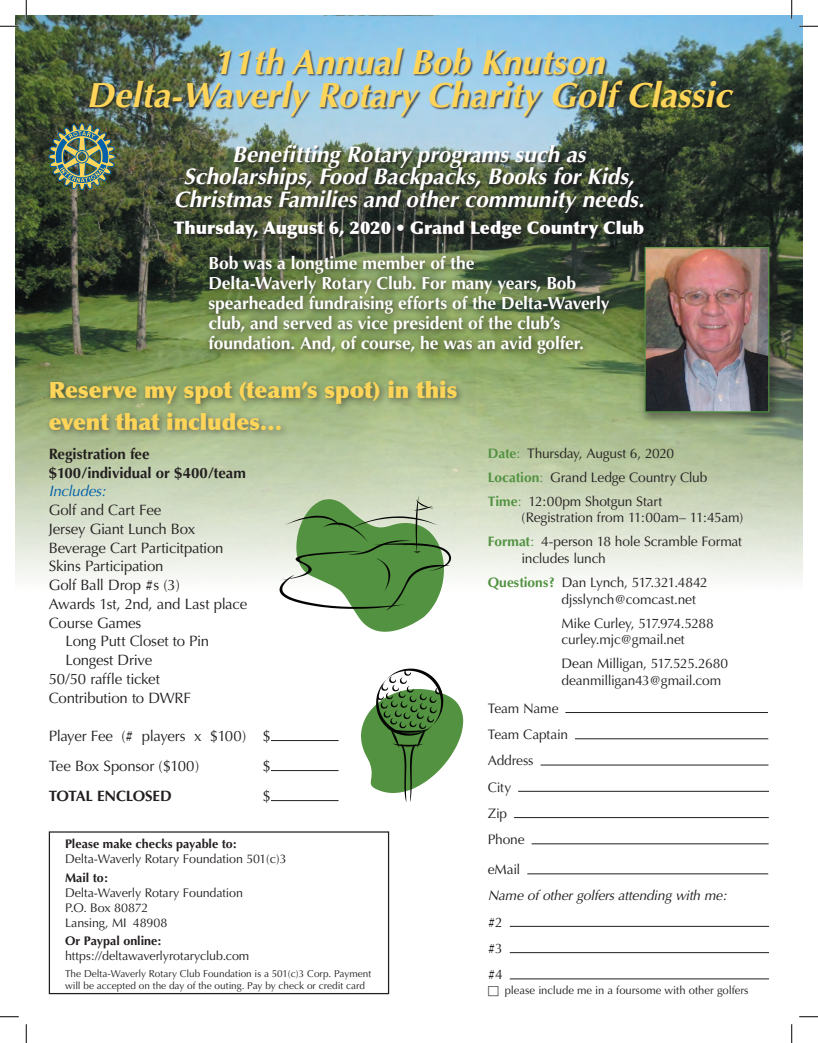
<style>
.page{position:relative;width:818px;height:1043px;background:#fff}
.page>*{position:absolute;margin:0;border:0;box-sizing:border-box;transform-origin:0 0}
.t1{font:italic 700 35px/32.5px "Optima";color:#fed559;text-align:center}
.t2{font:italic 700 22.5px/22.5px "Optima";color:#fff;text-align:center}
.t3{font:900 22.5px/31.2px "Optima";letter-spacing:-.005em;color:#fed559}
.t4{font:700 17.5px/20px "Optima";letter-spacing:-.005em;color:#fff}
.t5{font:900 17.5px "Optima";color:#fff}
.t6{font:15px/30px "Optima";letter-spacing:-.02em;color:#231f20}
.t7{font:700 15px/18.8px "Optima";letter-spacing:-.01em;color:#231f20}
.t8{font:italic 15px "Optima";letter-spacing:-.015em;color:#0161aa}
.t9{font:13.75px/26.2px "Optima";letter-spacing:-.015em;color:#231f20}
.t10{font:italic 13.75px "Optima";letter-spacing:-.015em;color:#231f20}
.t11{font:12.5px/15px "Optima";letter-spacing:-.01em;color:#231f20}
.t12{font:700 12.5px "Optima";color:#231f20}
.t13{font:11.25px "Optima";color:#231f20}
.t14{font:10px/12.5px "Optima";color:#231f20}
.s1{font-weight:700;color:#529241}
.s2{color:#529241}
.s3{font-family:"Universal Newswith Comm Pi"}
</style>
<div class="page">
<img style="left:15px;top:15px;width:787px;height:564px">
<div style="left:89px;top:48px;width:647px;height:71px;background:#231f20;opacity:.75"></div>
<svg style="left:49px;top:123px;width:66px;height:67px;background:#687b60"></svg>
<div style="left:175px;top:145px;width:471px;height:71px;background:#231f20;opacity:.75"></div>
<div style="left:204px;top:251px;width:412px;height:110px;background:#231f20;opacity:.88"></div>
<div style="left:637px;top:241px;width:145px;height:186px;background:#231f20;opacity:.49"></div>
<img style="left:646px;top:249px;width:121px;height:161px">
<div style="left:644px;top:247px;width:125px;height:165px;border:1px solid #529241"></div>
<div style="left:173px;top:221px;width:473px;height:21px;background:#231f20;opacity:.75"></div>
<div style="left:45px;top:376px;width:420px;height:62px;background:#231f20;opacity:.57"></div>
<hr style="left:271px;top:740px;width:67px;height:1px;background:#231f20">
<hr style="left:271px;top:770px;width:67px;height:1px;background:#231f20">
<hr style="left:271px;top:800px;width:67px;height:1px;background:#231f20">
<div style="left:49px;top:831px;width:340px;height:163px;border:1px solid #231f20"></div>
<hr style="left:565px;top:712px;width:203px;height:1px;background:#231f20">
<hr style="left:575px;top:738px;width:193px;height:1px;background:#231f20">
<hr style="left:540px;top:764px;width:228px;height:1px;background:#231f20">
<hr style="left:518px;top:791px;width:251px;height:1px;background:#231f20">
<hr style="left:514px;top:817px;width:254px;height:1px;background:#231f20">
<hr style="left:531px;top:843px;width:237px;height:1px;background:#231f20">
<hr style="left:527px;top:873px;width:241px;height:1px;background:#231f20">
<hr style="left:510px;top:926px;width:259px;height:1px;background:#231f20">
<hr style="left:509px;top:952px;width:260px;height:1px;background:#231f20">
<hr style="left:509px;top:978px;width:260px;height:1px;background:#231f20">
<svg style="left:279px;top:495px;width:172px;height:136px"></svg>
<svg style="left:361px;top:668px;width:102px;height:134px"></svg>
<svg style="left:0;top:25px;width:19px;height:2px"></svg>
<svg style="left:799px;top:25px;width:19px;height:2px"></svg>
<svg style="left:0;top:1016px;width:19px;height:1px"></svg>
<svg style="left:799px;top:1016px;width:19px;height:1px"></svg>
<svg style="left:25px;top:0;width:2px;height:19px"></svg>
<svg style="left:25px;top:1024px;width:2px;height:18px"></svg>
<svg style="left:790px;top:0;width:2px;height:19px"></svg>
<svg style="left:791px;top:1024px;width:1px;height:18px"></svg>
<h1 class="t1" style="left:86px;top:47px;width:646px">11th Annual Bob Knutson<br>Delta-Waverly Rotary Charity Golf Classic</h1>
<h2 class="t2" style="left:174px;top:143px;width:472px">Benefitting Rotary programs such as<br>Scholarships, Food Backpacks, Books for Kids,<br>Christmas Families and other community needs.</h2>
<p class="t5" style="left:174px;top:218px;width:472px">Thursday, August 6, 2020 • Grand Ledge Country Club</p>
<p class="t4" style="left:208px;top:253px;width:402px">Bob was a longtime member of the<br>Delta-Waverly Rotary Club. For many years, Bob spearheaded fundraising efforts of the Delta-Waverly club, and served as vice president of the club’s foundation. And, of course, he was an avid golfer.</p>
<h2 class="t3" style="left:49px;top:375px;width:410px">Reserve my spot (team’s spot) in this event that includes…</h2>
<p class="t7" style="left:49px;top:444px;width:198px">Registration fee $100/individual or $400/team</p>
<p class="t8" style="left:49px;top:482px;width:58px">Includes:</p>
<p class="t6" style="left:49px;top:495px;width:114px">Golf and Cart Fee</p>
<p class="t6" style="left:49px;top:514px;width:148px">Jersey Giant Lunch Box</p>
<p class="t6" style="left:49px;top:533px;width:176px">Beverage Cart Particitpation</p>
<p class="t6" style="left:49px;top:551px;width:116px">Skins Participation</p>
<p class="t6" style="left:49px;top:570px;width:133px">Golf Ball Drop #s (3)</p>
<p class="t6" style="left:49px;top:589px;width:200px">Awards 1st, 2nd, and Last place</p>
<p class="t6" style="left:49px;top:608px;width:94px">Course Games</p>
<p class="t6" style="left:66px;top:626px;width:145px">Long Putt Closet to Pin</p>
<p class="t6" style="left:66px;top:645px;width:88px">Longest Drive</p>
<p class="t6" style="left:49px;top:664px;width:112px">50/50 raffle ticket</p>
<p class="t6" style="left:49px;top:683px;width:144px">Contribution to DWRF</p>
<p class="t6" style="left:49px;top:721px;width:224px">Player Fee (# players x $100) $<br>Tee Box Sponsor ($100)</p>
<p class="t6" style="left:262px;top:751px;width:10px">$</p>
<p class="t7" style="left:49px;top:786px;width:124px">TOTAL ENCLOSED</p>
<p class="t6" style="left:262px;top:781px;width:10px">$</p>
<p class="t12" style="left:65px;top:836px;width:173px">Please make checks payable to:</p>
<p class="t11" style="left:65px;top:851px;width:223px">Delta-Waverly Rotary Foundation 501(c)3</p>
<p class="t12" style="left:65px;top:870px;width:44px">Mail to:</p>
<p class="t11" style="left:65px;top:885px;width:179px">Delta-Waverly Rotary Foundation<br>P.O. Box 80872<br>Lansing, MI 48908</p>
<p class="t12" style="left:65px;top:933px;width:98px">Or Paypal online:</p>
<p class="t11" style="left:65px;top:948px;width:186px">https://deltawaverlyrotaryclub.com</p>
<p class="t14" style="left:65px;top:967px;width:307px">The Delta-Waverly Rotary Club Foundation is a 501(c)3 Corp. Payment will be accepted on the day of the outing. Pay by check or credit card</p>
<p class="t9" style="left:488px;top:441px;width:221px;line-height:24px"><span class="s1">Date</span><span class="s2">:</span> Thursday, August 6, 2020<br><span class="s1">Location</span><span class="s2">:</span> Grand Ledge Country Club<br><span class="s1">Time</span><span class="s2">:</span> 12:00pm Shotgun Start</p>
<p class="t9" style="left:488px;top:506px;width:257px;line-height:24px;text-align:right">(Registration from 11:00am– 11:45am)<br><span class="s1">Format</span><span class="s2">:</span> 4-person 18 hole Scramble Format</p>
<p class="t9" style="left:487px;top:546px;width:222px;line-height:24px;text-indent:34px">includes lunch<br><span class="s1">Questions?</span> Dan Lynch, 517.321.4842</p>
<p class="t9" style="left:561px;top:587px;width:154px;line-height:24px">djsslynch@comcast.net<br>Mike Curley, 517.974.5288</p>
<p class="t9" style="left:561px;top:627px;width:168px;line-height:24px">curley.mjc@gmail.net<br>Dean Milligan, 517.525.2680</p>
<p class="t9" style="left:561px;top:667px;width:161px">deanmilligan43@gmail.com</p>
<p class="t9" style="left:488px;top:695px;width:82px">Team Name<br>Team Captain<br>Address<br>City<br>Zip<br>Phone</p>
<p class="t9" style="left:488px;top:856px;width:34px">eMail</p>
<p class="t10" style="left:488px;top:887px;width:240px">Name of other golfers attending with me:</p>
<p class="t9" style="left:488px;top:909px;width:17px;text-align:justify">#2 #3 #4</p>
<p class="t13" style="left:488px;top:983px;width:262px"><span class="s3">h</span> please include me in a foursome with other golfers</p>
</div>
